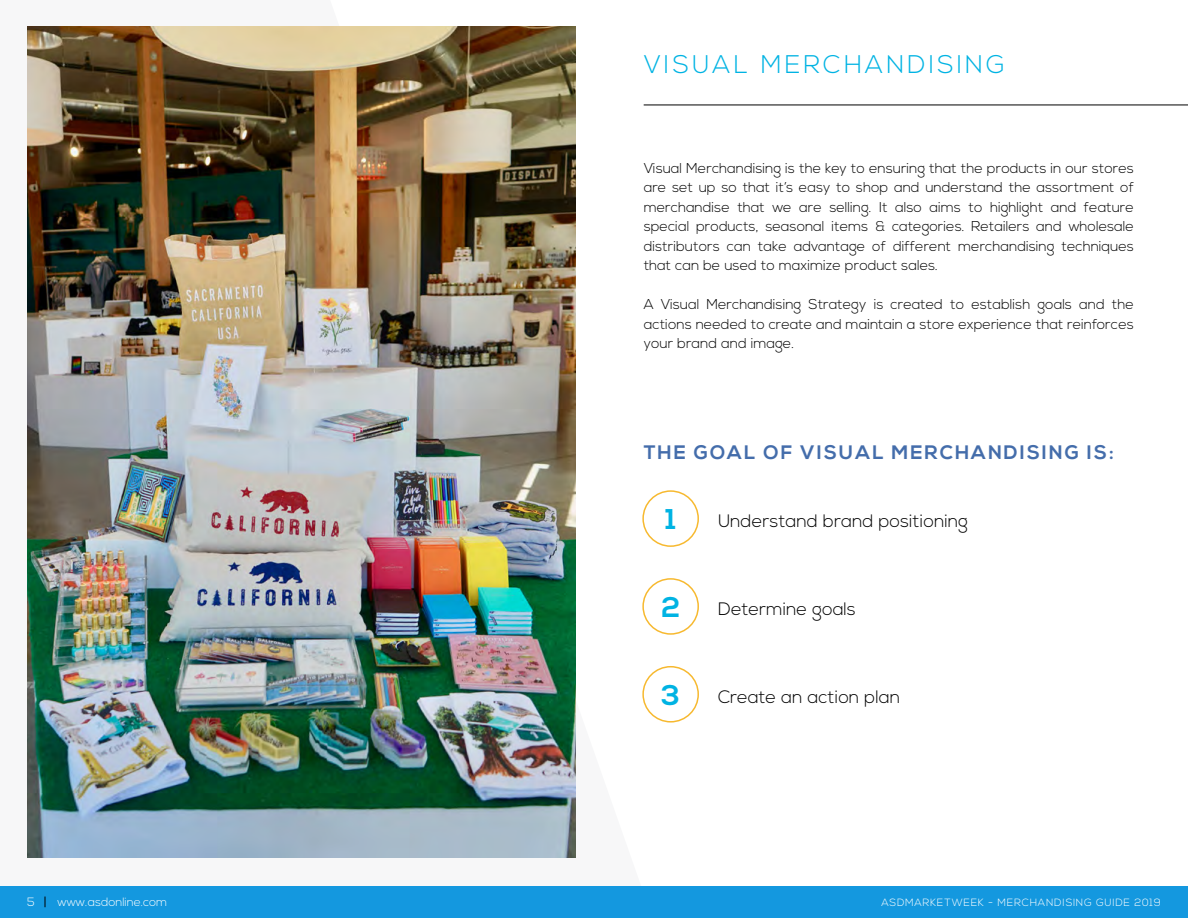
<style>
.page{position:relative;width:1188px;height:918px;background:#fff}
.page>*{position:absolute;margin:0;border:0;box-sizing:border-box;transform-origin:0 0}
.t1{font:700 28.5px "Nexa";color:#00b3e3}
.t2{font:300 25.5px "Nexa";letter-spacing:.12em;color:#00b3e3}
.t3{font:700 19.5px "Nexa";letter-spacing:.1em;color:#446dab}
.t4{font:300 18px "Nexa";color:#000}
.t5{font:300 14.25px/19.5px "Nexa";color:#000;text-align:justify}
.t6{font:300 12px "Nexa";color:#fff}
.t7{font:300 10.5px "Nexa";letter-spacing:.07em;color:#fff}
</style>
<div class="page">
<hr style="left:644px;top:105px;width:544px;height:1px;background:#000">
<img style="left:27px;top:27px;width:549px;height:831px">
<div style="left:642px;top:490px;width:57px;height:57px;border:2px solid #f7b92f;border-radius:50%"></div>
<div style="left:642px;top:578px;width:57px;height:57px;border:2px solid #f7b92f;border-radius:50%"></div>
<div style="left:642px;top:666px;width:57px;height:57px;border:2px solid #f7b92f;border-radius:50%"></div>
<div style="left:0;top:886px;width:1188px;height:32px;background:#1498df"></div>
<h2 class="t2" style="left:644px;top:50px;width:363px">VISUAL MERCHANDISING</h2>
<p class="t5" style="left:644px;top:159px;width:492px">Visual Merchandising is the key to ensuring that the products in our stores are set up so that it’s easy to shop and understand the assortment of merchandise that we are selling. It also aims to highlight and feature special products, seasonal items &amp; categories. Retailers and wholesale distributors can take advantage of different merchandising techniques that can be used to maximize product sales.</p>
<p class="t5" style="left:644px;top:295px;width:492px">A Visual Merchandising Strategy is created to establish goals and the actions needed to create and maintain a store experience that reinforces your brand and image.</p>
<h3 class="t3" style="left:644px;top:441px;width:471px">THE GOAL OF VISUAL MERCHANDISING IS:</h3>
<h1 class="t1" style="left:665px;top:503px;width:12px">1</h1>
<p class="t4" style="left:718px;top:511px;width:251px">Understand brand positioning</p>
<h1 class="t1" style="left:661px;top:591px;width:20px">2</h1>
<p class="t4" style="left:718px;top:598px;width:139px">Determine goals</p>
<h1 class="t1" style="left:661px;top:679px;width:20px">3</h1>
<p class="t4" style="left:718px;top:686px;width:184px">Create an action plan</p>
<p class="t6" style="left:27px;top:895px;width:9px">5</p>
<p class="t6" style="left:58px;top:895px;width:111px">www.asdonline.com</p>
<p class="t7" style="left:882px;top:897px;width:281px">ASDMARKETWEEK - MERCHANDISING GUIDE 2019</p>
</div>
